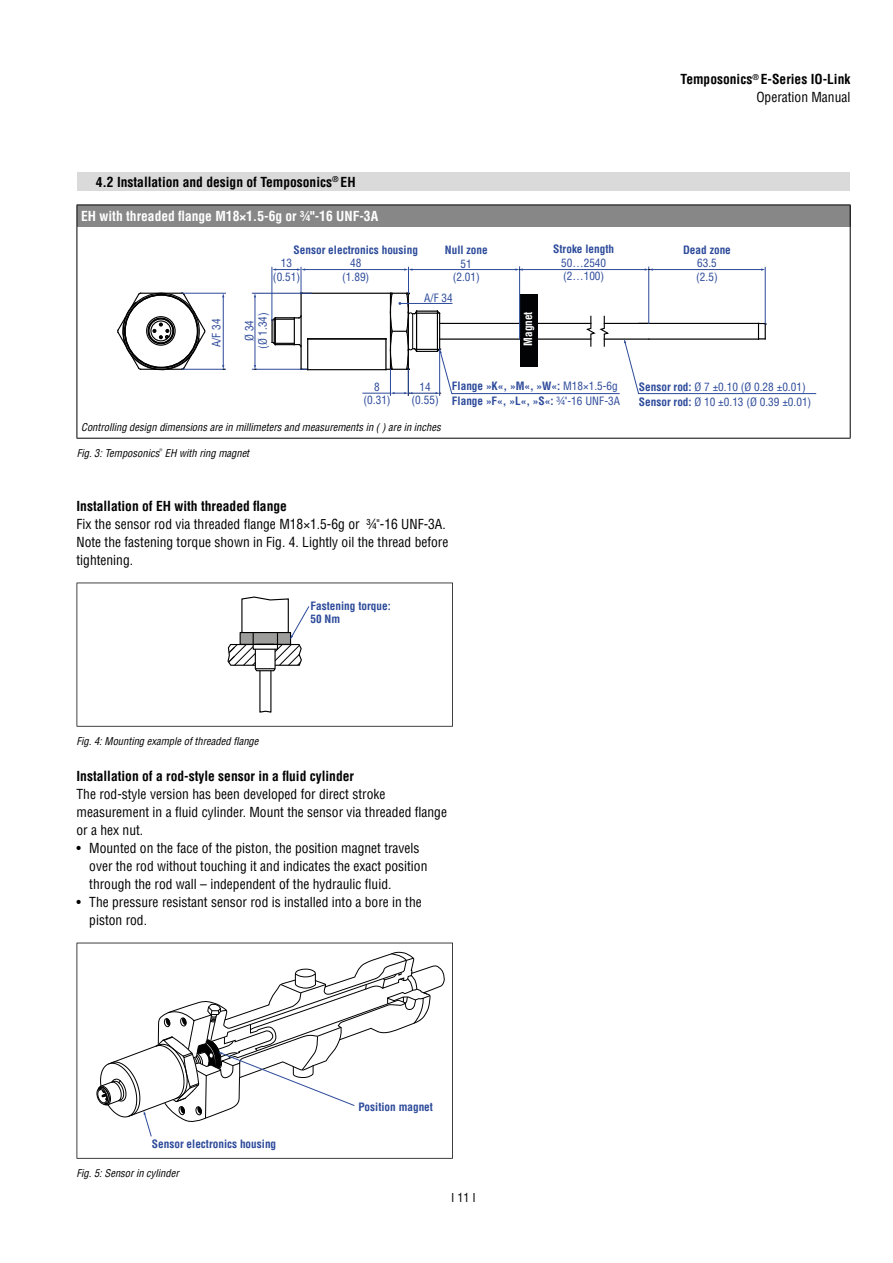
<style>
.page{position:relative;width:893px;height:1263px;background:#fff}
.page>*{position:absolute;margin:0;border:0;box-sizing:border-box;transform-origin:0 0}
.t1{font:condensed 13.5px/18px "Helvetica LT Pro";color:#000}
.t2{font:700 condensed 13.5px/18px "Helvetica LT Pro";color:#000;text-align:right}
.t3{font:700 condensed 13.5px "Helvetica LT Pro";color:#fff}
.t4{font:condensed 12px "Helvetica LT Pro";color:#000}
.t5{font:700 condensed 11.25px/15px "Helvetica LT Std";color:#2c4a9a}
.t6{font:condensed 11.25px/13.5px "Helvetica LT Std";color:#2c4a9a;text-align:center}
.t7{font:700 condensed 11.25px "Helvetica LT Pro";color:#2c4a9a}
.t8{font:700 condensed 11.25px "Helvetica LT Std";color:#fff}
.t9{font:italic condensed 10.5px "Helvetica LT Pro";color:#000}
.s1{font-weight:400}
.s2{font-weight:700}
</style>
<div class="page">
<div style="left:77px;top:173px;width:773px;height:18px;background:#dadada"></div>
<div style="left:77px;top:205px;width:773px;height:21px;background:#878787"></div>
<hr style="left:77px;top:205px;width:773px;height:1px;background:#000">
<svg style="left:77px;top:205px;width:1px;height:21px"></svg>
<svg style="left:850px;top:205px;width:1px;height:21px"></svg>
<hr style="left:77px;top:226px;width:1px;height:191px;background:#000">
<hr style="left:850px;top:226px;width:1px;height:191px;background:#000">
<svg style="left:77px;top:417px;width:1px;height:21px"></svg>
<svg style="left:850px;top:417px;width:1px;height:21px"></svg>
<hr style="left:77px;top:438px;width:773px;height:1px;background:#000">
<hr style="left:300px;top:293px;width:2px;height:76px;background:#000">
<hr style="left:301px;top:293px;width:89px;height:1px;background:#000">
<hr style="left:271px;top:320px;width:2px;height:22px;background:#000">
<svg style="left:272px;top:315px;width:36px;height:33px"></svg>
<hr style="left:307px;top:339px;width:1px;height:31px;background:#000">
<hr style="left:308px;top:338px;width:78px;height:1px;background:#000">
<hr style="left:308px;top:369px;width:78px;height:1px;background:#000">
<svg style="left:117px;top:292px;width:89px;height:79px"></svg>
<hr style="left:252px;top:293px;width:60px;height:1px;background:#2c4a9a">
<hr style="left:252px;top:369px;width:55px;height:1px;background:#2c4a9a">
<hr style="left:272px;top:267px;width:1px;height:54px;background:#2c4a9a">
<hr style="left:304px;top:269px;width:101px;height:1px;background:#2c4a9a">
<svg style="left:272px;top:267px;width:33px;height:27px"></svg>
<hr style="left:255px;top:297px;width:1px;height:69px;background:#2c4a9a">
<hr style="left:182px;top:293px;width:43px;height:1px;background:#2c4a9a">
<hr style="left:182px;top:369px;width:43px;height:1px;background:#2c4a9a">
<hr style="left:223px;top:297px;width:1px;height:69px;background:#2c4a9a">
<svg style="left:363px;top:267px;width:453px;height:128px"></svg>
<svg style="left:77px;top:583px;width:376px;height:144px"></svg>
<svg style="left:227px;top:596px;width:82px;height:117px"></svg>
<svg style="left:77px;top:943px;width:376px;height:216px"></svg>
<svg style="left:96px;top:953px;width:335px;height:184px"></svg>
<p class="t2" style="left:96px;top:172px;width:261px">4.2 Installation and design of Temposonics<sup>®</sup> EH</p>
<p class="t3" style="left:81px;top:207px;width:298px">EH with threaded flange M18×1.5-6g or ¾"-16 UNF-3A</p>
<p class="t5" style="left:294px;top:242px;width:126px">Sensor electronics housing</p>
<p class="t6" style="left:342px;top:257px;width:29px">48 (1.89)</p>
<p class="t6" style="left:273px;top:257px;width:29px">13 (0.51)</p>
<p class="t5" style="left:445px;top:242px;width:44px">Null zone</p>
<p class="t6" style="left:453px;top:257px;width:29px">51 (2.01)</p>
<p class="t6" style="left:210px;top:347px;width:30px;rotate:-90deg">A/F 34</p>
<p class="t6" style="left:242px;top:349px;width:38px;rotate:-90deg">Ø 34<br>(Ø 1.34)</p>
<p class="t6" style="left:424px;top:291px;width:30px">A/F 34</p>
<p class="t8" style="left:521px;top:346px;width:36px;rotate:-90deg">Magnet</p>
<p class="t5" style="left:553px;top:242px;width:62px">Stroke length</p>
<p class="t6" style="left:561px;top:256px;width:46px;text-align:left">50…2540 (2…100)</p>
<p class="t2" style="left:681px;top:70px;width:171px">Temposonics<sup>®</sup> E-Series IO-Link<br><span class="s1">Operation Manual</span></p>
<p class="t5" style="left:683px;top:242px;width:49px">Dead zone</p>
<p class="t6" style="left:696px;top:257px;width:23px;text-align:left">63.5 (2.5)</p>
<p class="t6" style="left:363px;top:380px;width:29px">8 (0.31)</p>
<p class="t6" style="left:639px;top:379px;width:174px;line-height:15px;text-align:left"><span class="s2">Sensor rod:</span> Ø 7 ±0.10 (Ø 0.28 ±0.01)<br><span class="s2">Sensor rod:</span> Ø 10 ±0.13 (Ø 0.39 ±0.01)</p>
<p class="t5" style="left:452px;top:379px;width:170px">Flange »K«, »M«, »W«: <span class="s1">M18×1.5-6g<br></span>Flange »F«, »L«, »S«: <span class="s1">¾"-16 UNF-3A</span></p>
<p class="t6" style="left:412px;top:380px;width:29px">14 (0.55)</p>
<p class="t9" style="left:81px;top:421px;width:361px">Controlling design dimensions are in millimeters and measurements in ( ) are in inches</p>
<p class="t9" style="left:77px;top:446px;width:174px">Fig. 3: Temposonics<sup>®</sup> EH with ring magnet</p>
<p class="t2" style="left:77px;top:496px;width:212px">Installation of EH with threaded flange</p>
<p class="t1" style="left:77px;top:515px;width:373px">Fix the sensor rod via threaded flange M18×1.5-6g or ¾"-16 UNF-3A.<br>Note the fastening torque shown in Fig. 4. Lightly oil the thread before tightening.</p>
<p class="t7" style="left:311px;top:598px;width:82px">Fastening torque:</p>
<p class="t5" style="left:311px;top:612px;width:31px">50 Nm</p>
<p class="t9" style="left:77px;top:734px;width:183px">Fig. 4: Mounting example of threaded flange</p>
<p class="t2" style="left:77px;top:766px;width:279px">Installation of a rod-style sensor in a fluid cylinder</p>
<p class="t1" style="left:77px;top:785px;width:372px">The rod-style version has been developed for direct stroke measurement in a fluid cylinder. Mount the sensor via threaded flange or a hex nut.</p>
<p class="t1" style="left:89px;top:839px;width:340px;text-indent:-13px">• Mounted on the face of the piston, the position magnet travels over the rod without touching it and indicates the exact position through the rod wall – independent of the hydraulic fluid.</p>
<p class="t1" style="left:89px;top:892px;width:334px;text-indent:-13px">• The pressure resistant sensor rod is installed into a bore in the piston rod.</p>
<p class="t5" style="left:152px;top:1136px;width:126px">Sensor electronics housing</p>
<p class="t9" style="left:77px;top:1166px;width:104px">Fig. 5: Sensor in cylinder</p>
<p class="t5" style="left:358px;top:1099px;width:76px">Position magnet</p>
<p class="t4" style="left:451px;top:1190px;width:26px">I 11 I</p>
</div>
